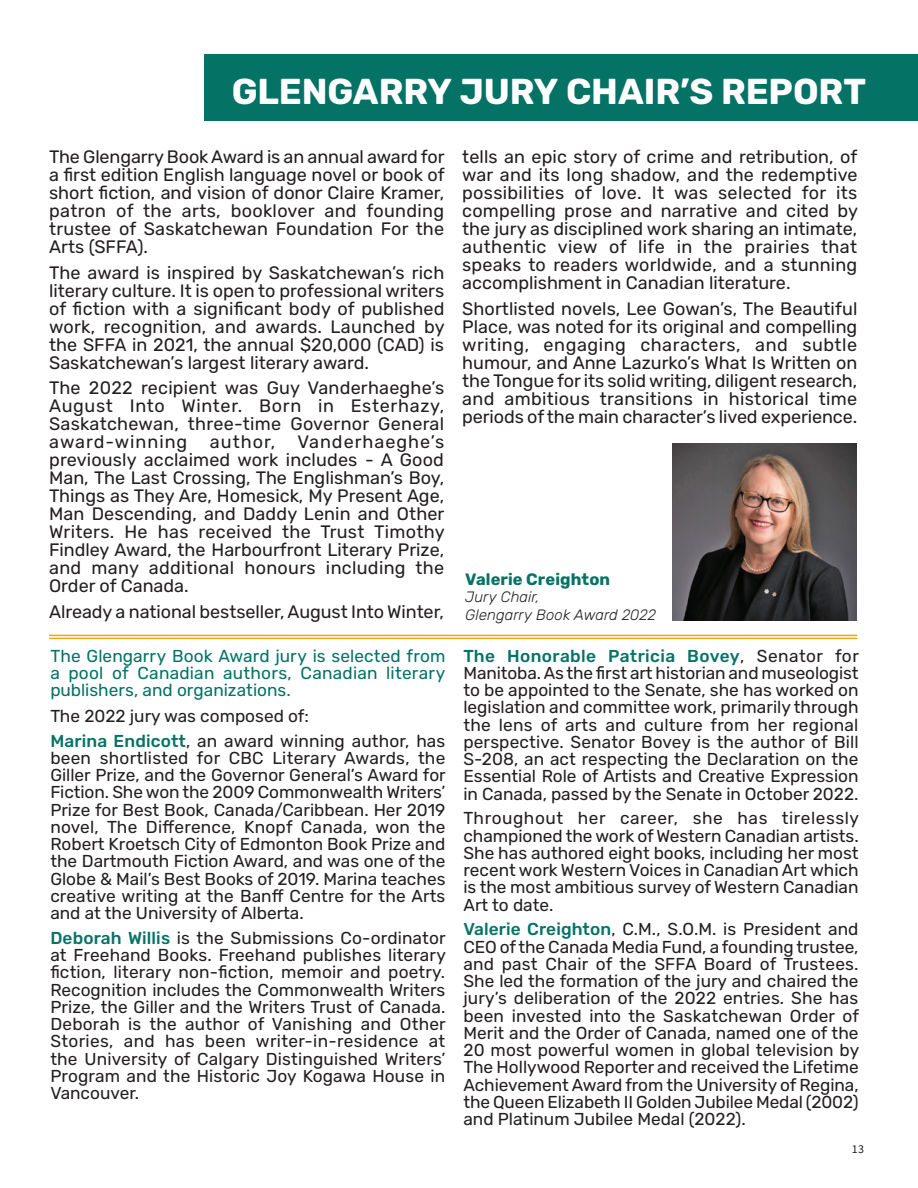
<style>
.page{position:relative;width:918px;height:1188px;background:#fff}
.page>*{position:absolute;margin:0;border:0;box-sizing:border-box;transform-origin:0 0}
._51_Main_Headers_black_Bebas_Neue{font:700 36px "Rubik";letter-spacing:-.005em;color:#fff}
._1_Rubik_Regular-sa{font:18px/18px "Rubik";color:#231f20;text-align:justify}
._1_Rubik_Regular-sa_11_5{font:17.25px/17.2px "Rubik";color:#231f20;text-align:justify}
._8_Content_black_Source_Sans_Pro{font:17.25px/17.2px "Rubik";letter-spacing:.005em;color:#057266;text-align:justify}
._9_Content_black_Source_Sans_Pro{font:700 16.5px "Rubik";letter-spacing:.005em;color:#057266}
._9_Content_black_Source_Sans_Pro-2{font:italic 300 15px "Rubik";letter-spacing:.005em;color:#231f20}
.t1{font:12px "Source Sans Pro";color:#231f20}
.s1{font-weight:500;color:#057266}
</style>
<div class="page">
<div style="left:204px;top:54px;width:714px;height:67px;background:#057266"></div>
<img style="left:673px;top:444px;width:184px;height:177px">
<hr style="left:49px;top:635px;width:808px;height:1px;background:#e3aa15">
<hr style="left:49px;top:638px;width:808px;height:1px;background:#e3aa15">
<p class="_51_Main_Headers_black_Bebas_Neue" style="left:232px;top:72px;width:636px">GLENGARRY JURY CHAIR’S REPORT</p>
<p class="_1_Rubik_Regular-sa" style="left:49px;top:149px;width:397px">The Glengarry Book Award is an annual award for a first edition English language novel or book of short fiction, and vision of donor Claire Kramer, patron of the arts, booklover and founding trustee of Saskatchewan Foundation For the Arts (SFFA).</p>
<p class="_1_Rubik_Regular-sa" style="left:49px;top:264px;width:397px">The award is inspired by Saskatchewan’s rich literary culture. It is open to professional writers of fiction with a significant body of published work, recognition, and awards. Launched by the SFFA in 2021, the annual $20,000 (CAD) is Saskatchewan’s largest literary award.</p>
<p class="_1_Rubik_Regular-sa" style="left:49px;top:380px;width:397px">The 2022 recipient was Guy Vanderhaeghe’s August Into Winter. Born in Esterhazy, Saskatchewan, three-time Governor General award-winning</p>
<p class="_1_Rubik_Regular-sa" style="left:49px;top:434px;width:397px;text-indent:161px">author, Vanderhaeghe’s previously acclaimed work includes - A Good Man, The Last Crossing, The Englishman’s Boy, Things as They Are, Homesick, My Present Age, Man Descending, and Daddy Lenin and Other Writers. He has received the Trust Timothy Findley Award, the Harbourfront Literary Prize, and many additional honours including the Order of Canada.</p>
<p class="_1_Rubik_Regular-sa" style="left:49px;top:603px;width:396px">Already a national bestseller, August Into Winter,</p>
<p class="_8_Content_black_Source_Sans_Pro" style="left:50px;top:648px;width:397px">The Glengarry Book Award jury is selected from a pool of Canadian authors, Canadian literary publishers, and organizations.</p>
<p class="_1_Rubik_Regular-sa_11_5" style="left:50px;top:708px;width:260px">The 2022 jury was composed of:</p>
<p class="_1_Rubik_Regular-sa_11_5" style="left:50px;top:733px;width:397px"><span class="s1">Marina Endicott</span>, an award winning author, has been shortlisted for CBC Literary Awards, the Giller Prize, and the Governor General’s Award for Fiction. She won the 2009 Commonwealth Writers’ Prize for Best Book, Canada/Caribbean. Her 2019 novel, The Difference, Knopf Canada, won the Robert Kroetsch City of Edmonton Book Prize and the Dartmouth Fiction Award, and was one of the Globe &amp; Mail’s Best Books of 2019. Marina teaches creative writing at the Banff Centre for the Arts and at the University of Alberta.</p>
<p class="_1_Rubik_Regular-sa_11_5" style="left:50px;top:930px;width:397px"><span class="s1">Deborah Willis</span> is the Submissions Co-ordinator at Freehand Books. Freehand publishes literary fiction, literary non-fiction, memoir and poetry.<br>Recognition includes the Commonwealth Writers Prize, the Giller and the Writers Trust of Canada.<br>Deborah is the author of Vanishing and Other Stories, and has been writer-in-residence at the University of Calgary Distinguished Writers’ Program and the Historic Joy Kogawa House in Vancouver.</p>
<p class="_1_Rubik_Regular-sa" style="left:462px;top:149px;width:397px">tells an epic story of crime and retribution, of war and its long shadow, and the redemptive possibilities of love. It was selected for its compelling prose and narrative and cited by the jury as disciplined work sharing an intimate, authentic view of life in the prairies that speaks to readers worldwide, and a stunning accomplishment in Canadian literature.</p>
<p class="_1_Rubik_Regular-sa" style="left:462px;top:300px;width:397px">Shortlisted novels, Lee Gowan’s, The Beautiful Place, was noted for its original and compelling writing, engaging characters, and subtle humour, and Anne Lazurko’s What Is Written on the Tongue for its solid writing, diligent research, and ambitious transitions in historical time periods of the main character’s lived experience.</p>
<p class="_9_Content_black_Source_Sans_Pro" style="left:465px;top:570px;width:146px">Valerie Creighton</p>
<p class="_9_Content_black_Source_Sans_Pro-2" style="left:465px;top:589px;width:76px">Jury Chair,</p>
<p class="_9_Content_black_Source_Sans_Pro-2" style="left:465px;top:606px;width:192px">Glengarry Book Award 2022</p>
<p class="_1_Rubik_Regular-sa_11_5" style="left:463px;top:648px;width:397px"><span class="s1">The Honorable Patricia Bovey</span>, Senator for Manitoba. As the first art historian and museologist to be appointed to the Senate, she has worked on legislation and committee work, primarily through the lens of arts and culture from her regional perspective. Senator Bovey is the author of Bill S-208, an act respecting the Declaration on the Essential Role of Artists and Creative Expression in Canada, passed by the Senate in October 2022.</p>
<p class="_1_Rubik_Regular-sa_11_5" style="left:463px;top:810px;width:397px">Throughout her career, she has tirelessly championed the work of Western Canadian artists.<br>She has authored eight books, including her most recent work Western Voices in Canadian Art which is the most ambitious survey of Western Canadian Art to date.</p>
<p class="_1_Rubik_Regular-sa_11_5" style="left:463px;top:921px;width:397px"><span class="s1">Valerie Creighton</span>, C.M., S.O.M. is President and CEO of the Canada Media Fund, a founding trustee, and past Chair of the SFFA Board of Trustees.<br>She led the formation of the jury and chaired the jury’s deliberation of the 2022 entries. She has been invested into the Saskatchewan Order of Merit and the Order of Canada, named one of the 20 most powerful women in global television by The Hollywood Reporter and received the Lifetime Achievement Award from the University of Regina, the Queen Elizabeth II Golden Jubilee Medal (2002) and Platinum Jubilee Medal (2022).</p>
<p class="t1" style="left:852px;top:1141px;width:14px">13</p>
</div>
